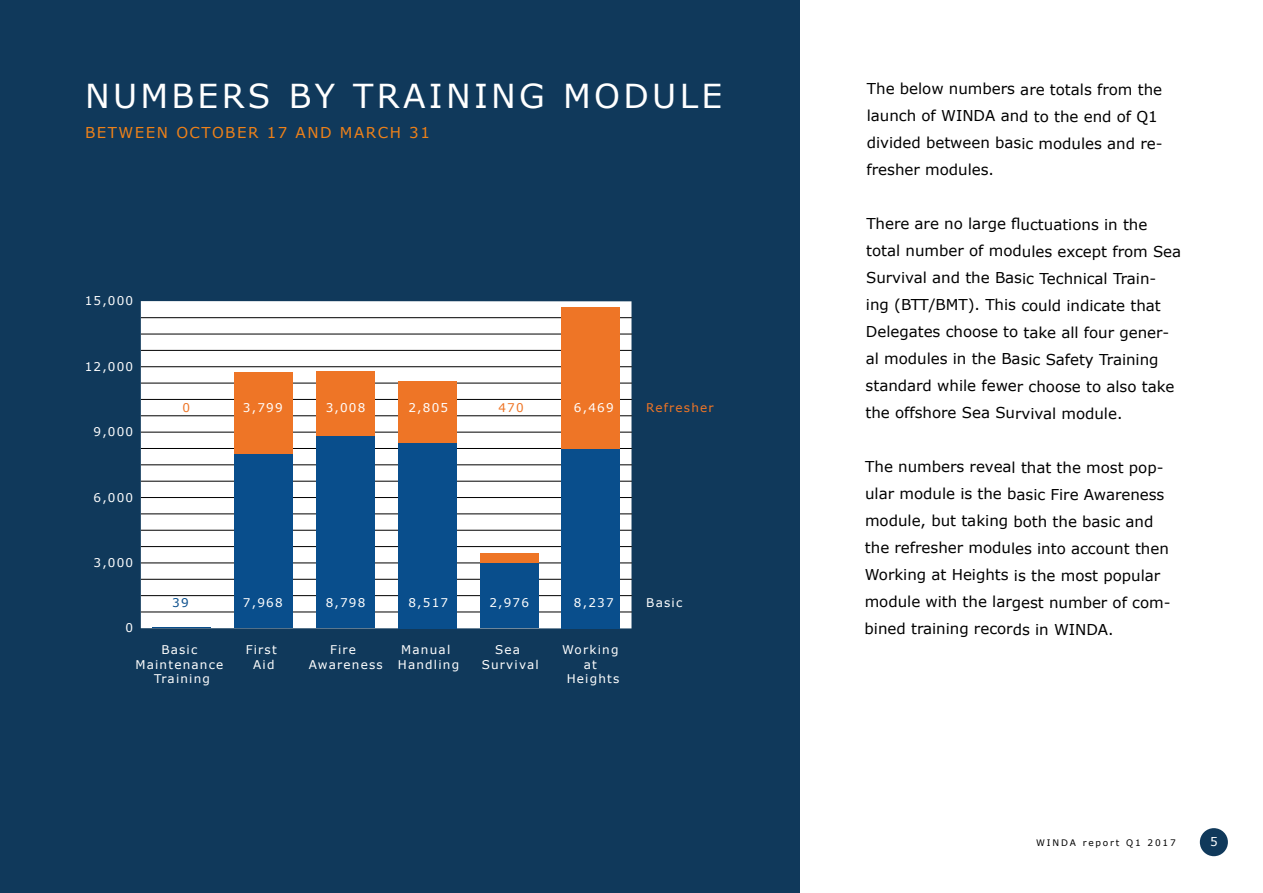
<style>
.page{position:relative;width:1263px;height:893px;background:#fff}
.page>*{position:absolute;margin:0;border:0;box-sizing:border-box;transform-origin:0 0}
.t1{font:33px "Verdana";letter-spacing:.1em;color:#fff}
.t2{font:15px/27px "Verdana";letter-spacing:-.005em;color:#000}
.t3{font:15px "Verdana";letter-spacing:.1em;color:#ee8119}
.t4{font:12px/14.4px "Verdana";letter-spacing:.1em;color:#fff;text-align:center}
.t5{font:12px "Verdana";letter-spacing:.1em;color:#ee7526}
.t6{font:12px "Verdana";color:#094e8c}
.t7{font:9px "Verdana";letter-spacing:.2em;color:#000}
</style>
<div class="page">
<div style="left:0;top:0;width:799px;height:893px;background:#10395b"></div>
<div style="left:1200px;top:828px;width:28px;height:28px;background:#10395b;border-radius:50%"></div>
<div style="left:141px;top:301px;width:490px;height:327px;background:#fff"></div>
<hr style="left:141px;top:562px;width:491px;height:1px;background:#000">
<hr style="left:141px;top:497px;width:491px;height:1px;background:#000">
<hr style="left:141px;top:432px;width:491px;height:1px;background:#000">
<hr style="left:141px;top:366px;width:491px;height:1px;background:#000">
<hr style="left:141px;top:612px;width:491px;height:1px;background:#000">
<hr style="left:141px;top:595px;width:491px;height:1px;background:#000">
<hr style="left:141px;top:579px;width:491px;height:1px;background:#000">
<hr style="left:141px;top:546px;width:491px;height:1px;background:#000">
<hr style="left:141px;top:530px;width:491px;height:1px;background:#000">
<hr style="left:141px;top:514px;width:491px;height:1px;background:#000">
<hr style="left:141px;top:481px;width:491px;height:1px;background:#000">
<hr style="left:141px;top:465px;width:491px;height:1px;background:#000">
<hr style="left:141px;top:448px;width:491px;height:1px;background:#000">
<hr style="left:141px;top:415px;width:491px;height:1px;background:#000">
<hr style="left:141px;top:399px;width:491px;height:1px;background:#000">
<hr style="left:141px;top:383px;width:491px;height:1px;background:#000">
<hr style="left:141px;top:350px;width:491px;height:1px;background:#000">
<hr style="left:141px;top:334px;width:491px;height:1px;background:#000">
<hr style="left:141px;top:317px;width:491px;height:1px;background:#000">
<div style="left:234px;top:372px;width:59px;height:83px;background:#ee7526"></div>
<div style="left:316px;top:371px;width:59px;height:66px;background:#ee7526"></div>
<div style="left:398px;top:381px;width:59px;height:62px;background:#ee7526"></div>
<div style="left:480px;top:553px;width:59px;height:10px;background:#ee7526"></div>
<div style="left:561px;top:308px;width:59px;height:141px;background:#ee7526"></div>
<hr style="left:152px;top:627px;width:59px;height:1px;background:#094e8c">
<div style="left:234px;top:455px;width:59px;height:173px;background:#094e8c"></div>
<div style="left:316px;top:437px;width:59px;height:191px;background:#094e8c"></div>
<div style="left:398px;top:443px;width:59px;height:185px;background:#094e8c"></div>
<div style="left:480px;top:563px;width:59px;height:65px;background:#094e8c"></div>
<div style="left:561px;top:449px;width:59px;height:179px;background:#094e8c"></div>
<h1 class="t1" style="left:85px;top:73px;width:639px">NUMBERS BY TRAINING MODULE</h1>
<p class="t3" style="left:85px;top:122px;width:346px">BETWEEN OCTOBER 17 AND MARCH 31</p>
<p class="t4" style="left:85px;top:294px;width:50px">15,000</p>
<p class="t4" style="left:85px;top:359px;width:50px">12,000</p>
<p class="t4" style="left:94px;top:425px;width:41px">9,000</p>
<p class="t4" style="left:94px;top:490px;width:41px">6,000</p>
<p class="t4" style="left:94px;top:555px;width:41px">3,000</p>
<p class="t5" style="left:182px;top:400px;width:9px">0</p>
<p class="t4" style="left:243px;top:401px;width:41px">3,799</p>
<p class="t4" style="left:326px;top:401px;width:41px">3,008</p>
<p class="t4" style="left:408px;top:401px;width:41px">2,805</p>
<p class="t5" style="left:498px;top:400px;width:27px">470</p>
<p class="t4" style="left:574px;top:401px;width:41px">6,469</p>
<p class="t5" style="left:646px;top:400px;width:69px">Refresher</p>
<p class="t4" style="left:243px;top:595px;width:41px">7,968</p>
<p class="t4" style="left:326px;top:595px;width:41px">8,798</p>
<p class="t4" style="left:408px;top:595px;width:41px">8,517</p>
<p class="t4" style="left:489px;top:595px;width:41px">2,976</p>
<p class="t4" style="left:574px;top:595px;width:41px">8,237</p>
<p class="t6" style="left:172px;top:594px;width:18px">39</p>
<p class="t4" style="left:135px;top:643px;width:89px">Basic<br>Maintenance<br>Training</p>
<p class="t4" style="left:246px;top:643px;width:33px">First<br>Aid</p>
<p class="t4" style="left:309px;top:643px;width:76px">Fire<br>Awareness</p>
<p class="t4" style="left:398px;top:643px;width:63px;text-align:left">Manual<br>Handling</p>
<p class="t4" style="left:482px;top:643px;width:59px">Sea<br>Survival</p>
<p class="t4" style="left:562px;top:643px;width:59px">Working at<br>Heights</p>
<p class="t4" style="left:126px;top:621px;width:9px">0</p>
<p class="t4" style="left:646px;top:595px;width:38px">Basic</p>
<p class="t2" style="left:866px;top:75px;width:297px">The below numbers are totals from the launch of WINDA and to the end of Q1 divided between basic modules and re&shy;fresher modules.</p>
<p class="t2" style="left:865px;top:210px;width:317px">There are no large fluctuations in the total number of modules except from Sea Survival and the Basic Technical Train&shy;ing (BTT/BMT). This could indicate that Delegates choose to take all four gener&shy;al modules in the Basic Safety Training standard while fewer choose to also take the offshore Sea Survival module.</p>
<p class="t2" style="left:864px;top:453px;width:308px">The numbers reveal that the most pop&shy;ular module is the basic Fire Awareness module, but taking both the basic and the refresher modules into account then Working at Heights is the most popular module with the largest number of com&shy;bined training records in WINDA.</p>
<p class="t7" style="left:1036px;top:837px;width:141px">WINDA report Q1 2017</p>
<p class="t4" style="left:1210px;top:834px;width:9px">5</p>
</div>
